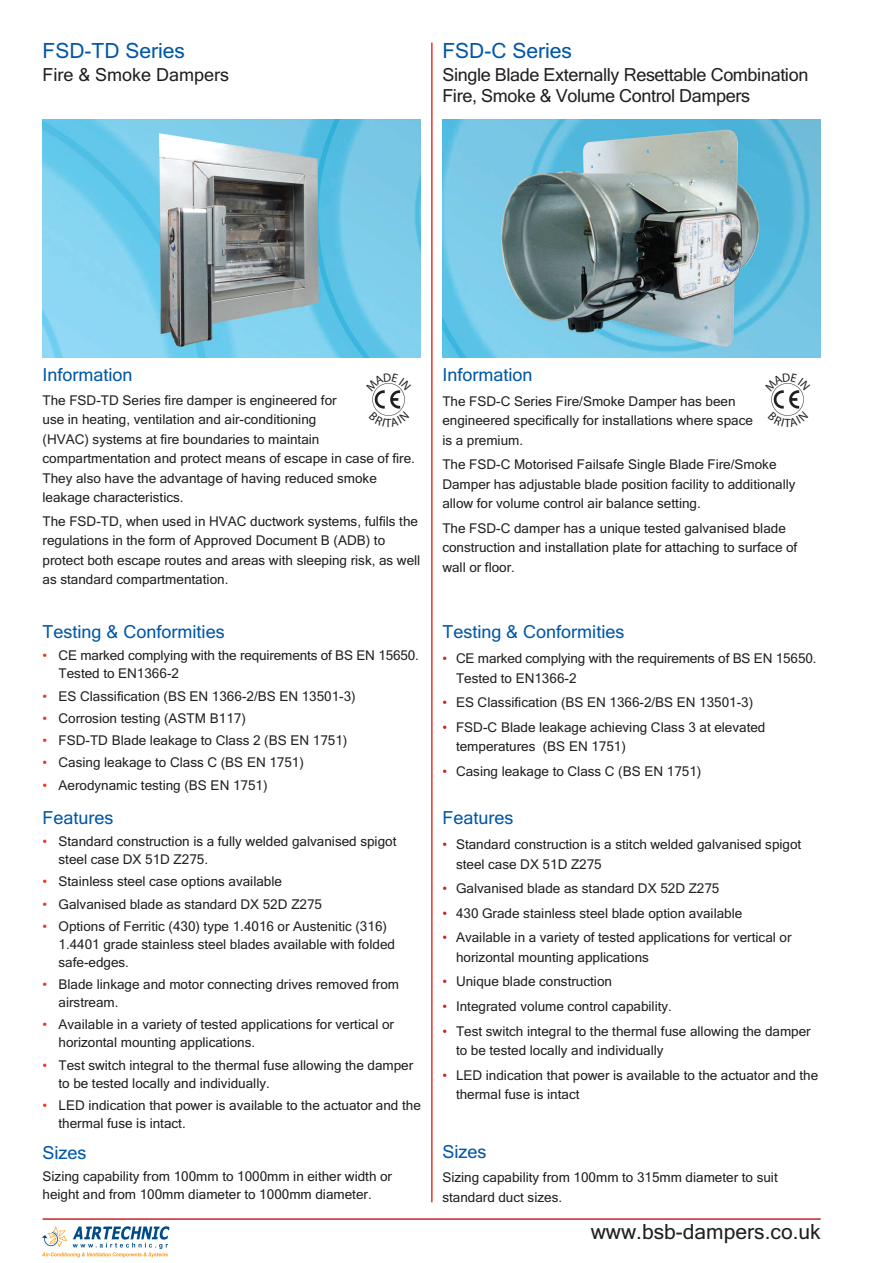
<style>
.page{position:relative;width:893px;height:1263px;background:#fff}
.page>*{position:absolute;margin:0;border:0;box-sizing:border-box;transform-origin:0 0}
.t1{font:21px "Microsoft Sans Serif";color:#0157a8}
.t2{font:21px "Microsoft Sans Serif";color:#231f20}
.t3{font:18px "Microsoft Sans Serif";color:#0157a8}
.t4{font:18px/21.6px "Microsoft Sans Serif";letter-spacing:-.02em;color:#231f20}
.t5{font:18px "Microsoft Sans Serif";color:#231f20}
.t6{font:13.5px/19.5px "Microsoft Sans Serif";color:#231f20}
.s1{color:#ee3529}
.s2{color:#c8242b}
</style>
<div class="page">
<img style="left:43px;top:119px;width:378px;height:238px">
<hr style="left:431px;top:43px;width:2px;height:1159px;background:#ee3529">
<img style="left:442px;top:119px;width:379px;height:238px">
<hr style="left:43px;top:1218px;width:778px;height:2px;background:#c8242b">
<img style="left:42px;top:1226px;width:127px;height:31px">
<svg style="left:372px;top:383px;width:33px;height:33px"></svg>
<svg style="left:771px;top:383px;width:33px;height:33px"></svg>
<h1 class="t1" style="left:43px;top:38px;width:144px">FSD-TD Series</h1>
<h2 class="t5" style="left:43px;top:64px;width:188px">Fire &amp; Smoke Dampers</h2>
<h1 class="t1" style="left:442px;top:38px;width:131px">FSD-C Series</h1>
<h2 class="t4" style="left:442px;top:64px;width:367px">Single Blade Externally Resettable Combination<br>Fire, Smoke &amp; Volume Control Dampers</h2>
<h2 class="t3" style="left:43px;top:364px;width:92px">Information</h2>
<p class="t6" style="left:43px;top:390px;width:374px">The FSD-TD Series fire damper is engineered for<br>use in heating, ventilation and air-conditioning<br>(HVAC) systems at fire boundaries to maintain compartmentation and protect means of escape in case of fire.<br>They also have the advantage of having reduced smoke leakage characteristics.</p>
<p class="t6" style="left:43px;top:511px;width:379px">The FSD-TD, when used in HVAC ductwork systems, fulfils the regulations in the form of Approved Document B (ADB) to protect both escape routes and areas with sleeping risk, as well as standard compartmentation.</p>
<h2 class="t3" style="left:43px;top:621px;width:184px">Testing &amp; Conformities</h2>
<p class="t6" style="left:58px;top:647px;width:362px;line-height:18px;text-indent:-16px"><span class="s1">•</span> CE marked complying with the requirements of BS EN 15650.<br>Tested to EN1366-2</p>
<p class="t6" style="left:43px;top:686px;width:315px"><span class="s1">•</span> ES Classification (BS EN 1366-2/BS EN 13501-3)</p>
<p class="t6" style="left:43px;top:708px;width:205px"><span class="s1">•</span> Corrosion testing (ASTM B117)</p>
<p class="t6" style="left:43px;top:731px;width:306px"><span class="s1">•</span> FSD-TD Blade leakage to Class 2 (BS EN 1751)</p>
<p class="t6" style="left:43px;top:753px;width:263px"><span class="s1">•</span> Casing leakage to Class C (BS EN 1751)</p>
<p class="t6" style="left:43px;top:775px;width:226px"><span class="s1">•</span> Aerodynamic testing (BS EN 1751)</p>
<h2 class="t3" style="left:43px;top:807px;width:73px">Features</h2>
<p class="t6" style="left:59px;top:832px;width:339px;line-height:18px;text-indent:-16px"><span class="s1">•</span> Standard construction is a fully welded galvanised spigot steel case DX 51D Z275.</p>
<p class="t6" style="left:43px;top:872px;width:241px"><span class="s1">•</span> Stainless steel case options available</p>
<p class="t6" style="left:43px;top:894px;width:281px"><span class="s1">•</span> Galvanised blade as standard DX 52D Z275</p>
<p class="t6" style="left:59px;top:917px;width:338px;line-height:18px;text-indent:-16px"><span class="s1">•</span> Options of Ferritic (430) type 1.4016 or Austenitic (316)<br>1.4401 grade stainless steel blades available with folded safe-edges.</p>
<p class="t6" style="left:59px;top:975px;width:342px;line-height:18px;text-indent:-16px"><span class="s1">•</span> Blade linkage and motor connecting drives removed from airstream.</p>
<p class="t6" style="left:59px;top:1016px;width:337px;line-height:18px;text-indent:-16px"><span class="s1">•</span> Available in a variety of tested applications for vertical or horizontal mounting applications.</p>
<p class="t6" style="left:59px;top:1056px;width:356px;line-height:18px;text-indent:-16px"><span class="s1">•</span> Test switch integral to the thermal fuse allowing the damper to be tested locally and individually.</p>
<p class="t6" style="left:59px;top:1096px;width:364px;line-height:18px;text-indent:-16px"><span class="s1">•</span> LED indication that power is available to the actuator and the thermal fuse is intact.</p>
<h2 class="t3" style="left:43px;top:1142px;width:46px">Sizes</h2>
<p class="t6" style="left:43px;top:1168px;width:351px;line-height:18px">Sizing capability from 100mm to 1000mm in either width or height and from 100mm diameter to 1000mm diameter.</p>
<h2 class="t3" style="left:442px;top:364px;width:92px">Information</h2>
<p class="t6" style="left:442px;top:391px;width:312px">The FSD-C Series Fire/Smoke Damper has been engineered specifically for installations where space is a premium.</p>
<p class="t6" style="left:442px;top:455px;width:355px">The FSD-C Motorised Failsafe Single Blade Fire/Smoke<br>Damper has adjustable blade position facility to additionally allow for volume control air balance setting.</p>
<p class="t6" style="left:442px;top:518px;width:356px">The FSD-C damper has a unique tested galvanised blade construction and installation plate for attaching to surface of wall or floor.</p>
<h2 class="t3" style="left:442px;top:622px;width:184px">Testing &amp; Conformities</h2>
<p class="t6" style="left:456px;top:649px;width:362px;text-indent:-14px"><span class="s2">•</span> CE marked complying with the requirements of BS EN 15650.<br>Tested to EN1366-2</p>
<p class="t6" style="left:442px;top:693px;width:312px"><span class="s2">•</span> ES Classification (BS EN 1366-2/BS EN 13501-3)</p>
<p class="t6" style="left:456px;top:717px;width:311px;text-indent:-14px"><span class="s2">•</span> FSD-C Blade leakage achieving Class 3 at elevated temperatures (BS EN 1751)</p>
<p class="t6" style="left:442px;top:761px;width:261px"><span class="s2">•</span> Casing leakage to Class C (BS EN 1751)</p>
<h2 class="t3" style="left:442px;top:808px;width:73px">Features</h2>
<p class="t6" style="left:456px;top:835px;width:347px;text-indent:-14px"><span class="s2">•</span> Standard construction is a stitch welded galvanised spigot steel case DX 51D Z275</p>
<p class="t6" style="left:442px;top:879px;width:279px"><span class="s2">•</span> Galvanised blade as standard DX 52D Z275</p>
<p class="t6" style="left:442px;top:903px;width:302px"><span class="s2">•</span> 430 Grade stainless steel blade option available</p>
<p class="t6" style="left:456px;top:928px;width:337px;text-indent:-14px"><span class="s2">•</span> Available in a variety of tested applications for vertical or horizontal mounting applications</p>
<p class="t6" style="left:442px;top:972px;width:171px"><span class="s2">•</span> Unique blade construction</p>
<p class="t6" style="left:442px;top:997px;width:231px"><span class="s2">•</span> Integrated volume control capability.</p>
<p class="t6" style="left:456px;top:1021px;width:356px;text-indent:-14px"><span class="s2">•</span> Test switch integral to the thermal fuse allowing the damper to be tested locally and individually</p>
<p class="t6" style="left:456px;top:1065px;width:364px;text-indent:-14px"><span class="s2">•</span> LED indication that power is available to the actuator and the thermal fuse is intact</p>
<h2 class="t3" style="left:442px;top:1142px;width:46px">Sizes</h2>
<p class="t6" style="left:442px;top:1168px;width:337px">Sizing capability from 100mm to 315mm diameter to suit standard duct sizes.</p>
<h1 class="t2" style="left:591px;top:1219px;width:231px">www.bsb-dampers.co.uk</h1>
</div>
